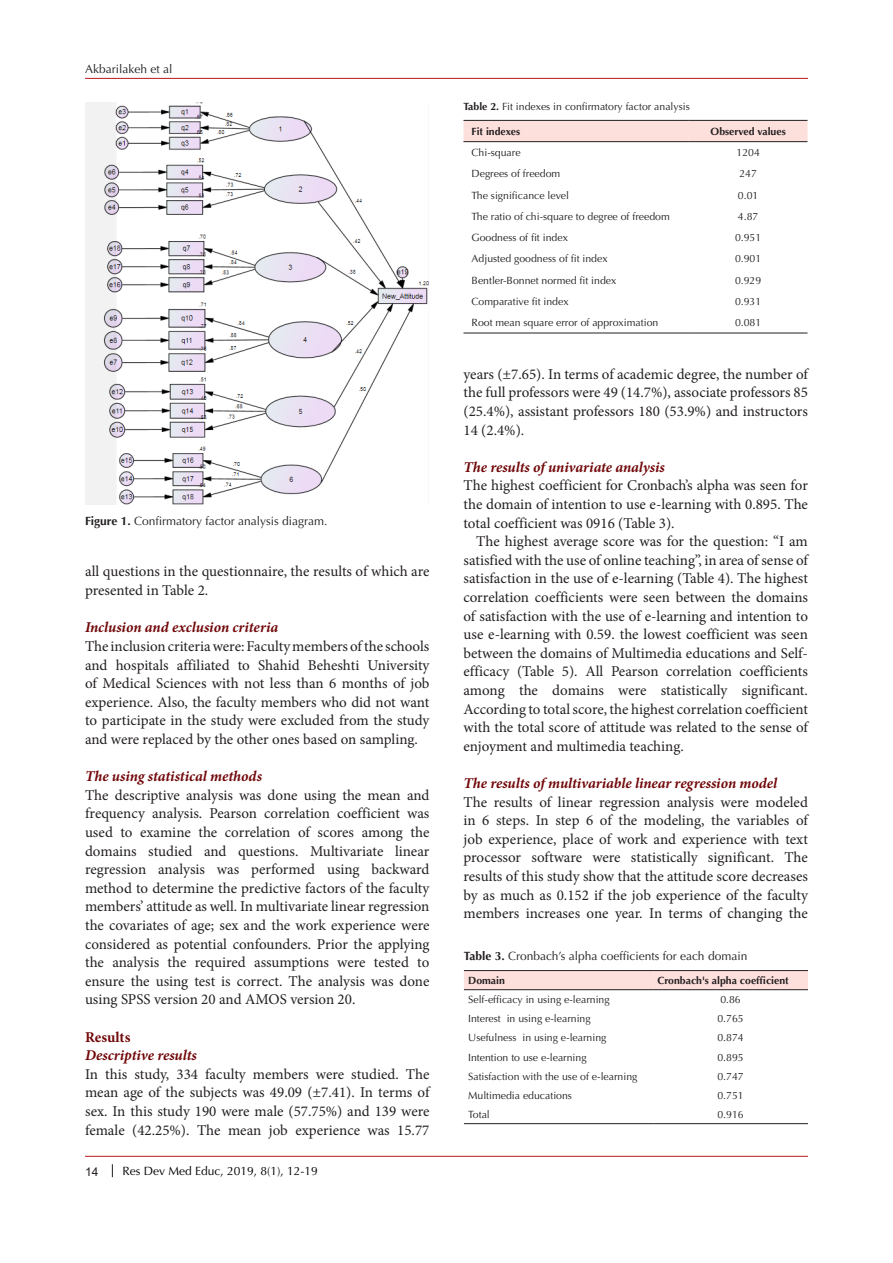
<style>
.page{position:relative;width:893px;height:1263px;background:#fff}
.page>*{position:absolute;margin:0;border:0;box-sizing:border-box;transform-origin:0 0}
.t1{font:15px/18.6px "Minion Pro";color:#231f20;text-align:justify}
.t2{font:italic 700 15px "Minion Pro";letter-spacing:-.005em;color:#710709}
.t3{font:700 15px "Minion Pro";color:#710709}
.t4{font:12px "Optima LT Std";color:#231f20}
.t5{font:12px "Optima LT Std";color:#000}
.t6{font:12px "Arial";color:#231f20}
.t7{font:10.5px "Optima LT Std";color:#231f20}
.t8{font:700 10.5px "Optima LT Std";color:#231f20}
.s1{font-weight:700}
</style>
<div class="page">
<hr style="left:85px;top:78px;width:723px;height:1px;background:#b4191e">
<hr style="left:85px;top:1156px;width:723px;height:1px;background:#b4191e">
<svg style="left:112px;top:1164px;width:1px;height:13px"></svg>
<img style="left:85px;top:102px;width:343px;height:402px">
<div style="left:463px;top:121px;width:344px;height:20px;background:#fddfdc"></div>
<hr style="left:463px;top:120px;width:226px;height:1px;background:#231f20">
<hr style="left:689px;top:120px;width:118px;height:1px;background:#231f20">
<hr style="left:463px;top:141px;width:226px;height:1px;background:#231f20">
<hr style="left:689px;top:141px;width:118px;height:1px;background:#231f20">
<hr style="left:463px;top:333px;width:226px;height:1px;background:#231f20">
<hr style="left:689px;top:333px;width:118px;height:1px;background:#231f20">
<div style="left:464px;top:971px;width:344px;height:18px;background:#fddfdc"></div>
<hr style="left:464px;top:970px;width:189px;height:1px;background:#231f20">
<hr style="left:653px;top:970px;width:155px;height:1px;background:#231f20">
<hr style="left:464px;top:989px;width:189px;height:1px;background:#231f20">
<hr style="left:653px;top:989px;width:155px;height:1px;background:#231f20">
<hr style="left:464px;top:1123px;width:189px;height:1px;background:#231f20">
<hr style="left:653px;top:1123px;width:155px;height:1px;background:#231f20">
<p class="t4" style="left:85px;top:62px;width:89px">Akbarilakeh et al</p>
<p class="t4" style="left:85px;top:514px;width:244px"><span class="s1">Figure 1.</span> Confirmatory factor analysis diagram.</p>
<p class="t1" style="left:85px;top:562px;width:346px">all questions in the questionnaire, the results of which are presented in Table 2.</p>
<p class="t2" style="left:85px;top:617px;width:195px">Inclusion and exclusion criteria</p>
<p class="t1" style="left:85px;top:637px;width:346px">The inclusion criteria were: Faculty members of the schools and hospitals affiliated to Shahid Beheshti University of Medical Sciences with not less than 6 months of job experience. Also, the faculty members who did not want to participate in the study were excluded from the study and were replaced by the other ones based on sampling.</p>
<p class="t2" style="left:85px;top:766px;width:179px">The using statistical methods</p>
<p class="t1" style="left:85px;top:786px;width:346px">The descriptive analysis was done using the mean and frequency analysis. Pearson correlation coefficient was used to examine the correlation of scores among the domains studied and questions. Multivariate linear regression analysis was performed using backward method to determine the predictive factors of the faculty members’ attitude as well. In multivariate linear regression the covariates of age; sex and the work experience were considered as potential confounders. Prior the applying the analysis the required assumptions were tested to ensure the using test is correct. The analysis was done using SPSS version 20 and AMOS version 20.</p>
<p class="t3" style="left:85px;top:1026px;width:47px">Results</p>
<p class="t2" style="left:85px;top:1045px;width:113px">Descriptive results</p>
<p class="t1" style="left:85px;top:1065px;width:346px">In this study, 334 faculty members were studied. The mean age of the subjects was 49.09 (±7.41). In terms of sex. In this study 190 were male (57.75%) and 139 were female (42.25%). The mean job experience was 15.77</p>
<p class="t6" style="left:85px;top:1163px;width:15px">14</p>
<p class="t5" style="left:122px;top:1163px;width:197px">Res Dev Med Educ, 2019, 8(1), 12-19</p>
<p class="t7" style="left:463px;top:100px;width:228px"><span class="s1">Table 2.</span> Fit indexes in confirmatory factor analysis</p>
<p class="t8" style="left:472px;top:125px;width:50px">Fit indexes</p>
<p class="t8" style="left:711px;top:125px;width:77px">Observed values</p>
<p class="t7" style="left:472px;top:147px;width:51px">Chi-square</p>
<p class="t7" style="left:736px;top:147px;width:25px">1204</p>
<p class="t7" style="left:472px;top:168px;width:90px">Degrees of freedom</p>
<p class="t7" style="left:739px;top:168px;width:19px">247</p>
<p class="t7" style="left:472px;top:189px;width:99px">The significance level</p>
<p class="t7" style="left:738px;top:189px;width:22px">0.01</p>
<p class="t7" style="left:472px;top:210px;width:200px">The ratio of chi-square to degree of freedom</p>
<p class="t7" style="left:738px;top:210px;width:22px">4.87</p>
<p class="t7" style="left:472px;top:231px;width:98px">Goodness of fit index</p>
<p class="t7" style="left:735px;top:231px;width:28px">0.951</p>
<p class="t7" style="left:472px;top:253px;width:137px">Adjusted goodness of fit index</p>
<p class="t7" style="left:735px;top:253px;width:28px">0.901</p>
<p class="t7" style="left:472px;top:274px;width:146px">Bentler-Bonnet normed fit index</p>
<p class="t7" style="left:735px;top:274px;width:28px">0.929</p>
<p class="t7" style="left:472px;top:295px;width:99px">Comparative fit index</p>
<p class="t7" style="left:735px;top:295px;width:28px">0.931</p>
<p class="t7" style="left:472px;top:316px;width:188px">Root mean square error of approximation</p>
<p class="t7" style="left:735px;top:316px;width:28px">0.081</p>
<p class="t1" style="left:463px;top:365px;width:346px">years (±7.65). In terms of academic degree, the number of the full professors were 49 (14.7%), associate professors 85 (25.4%), assistant professors 180 (53.9%) and instructors 14 (2.4%).</p>
<p class="t2" style="left:463px;top:456px;width:203px">The results of univariate analysis</p>
<p class="t1" style="left:463px;top:476px;width:346px">The highest coefficient for Cronbach’s alpha was seen for the domain of intention to use e-learning with 0.895. The total coefficient was 0916 (Table 3).</p>
<p class="t1" style="left:463px;top:532px;width:346px;text-indent:13px">The highest average score was for the question: “I am satisfied with the use of online teaching”, in area of sense of satisfaction in the use of e-learning (Table 4). The highest correlation coefficients were seen between the domains of satisfaction with the use of e-learning and intention to use e-learning with 0.59. the lowest coefficient was seen between the domains of Multimedia educations and Self&shy;efficacy (Table 5). All Pearson correlation coefficients among the domains were statistically significant.<br>According to total score, the highest correlation coefficient with the total score of attitude was related to the sense of enjoyment and multimedia teaching.</p>
<p class="t2" style="left:463px;top:772px;width:315px">The results of multivariable linear regression model</p>
<p class="t1" style="left:463px;top:792px;width:346px">The results of linear regression analysis were modeled in 6 steps. In step 6 of the modeling, the variables of job experience, place of work and experience with text processor software were statistically significant. The results of this study show that the attitude score decreases by as much as 0.152 if the job experience of the faculty members increases one year. In terms of changing the</p>
<p class="t4" style="left:464px;top:949px;width:285px"><span class="s1">Table 3.</span> Cronbach’s alpha coefficients for each domain</p>
<p class="t8" style="left:468px;top:974px;width:38px">Domain</p>
<p class="t8" style="left:657px;top:974px;width:133px">Cronbach's alpha coefficient</p>
<p class="t7" style="left:468px;top:994px;width:143px">Self-efficacy in using e-learning</p>
<p class="t7" style="left:720px;top:994px;width:22px">0.86</p>
<p class="t7" style="left:468px;top:1012px;width:124px">Interest in using e-learning</p>
<p class="t7" style="left:717px;top:1012px;width:28px">0.765</p>
<p class="t7" style="left:468px;top:1032px;width:140px">Usefulness in using e-learning</p>
<p class="t7" style="left:717px;top:1032px;width:28px">0.874</p>
<p class="t7" style="left:468px;top:1051px;width:120px">Intention to use e-learning</p>
<p class="t7" style="left:717px;top:1051px;width:28px">0.895</p>
<p class="t7" style="left:468px;top:1070px;width:171px">Satisfaction with the use of e-learning</p>
<p class="t7" style="left:717px;top:1070px;width:28px">0.747</p>
<p class="t7" style="left:468px;top:1089px;width:105px">Multimedia educations</p>
<p class="t7" style="left:717px;top:1089px;width:28px">0.751</p>
<p class="t7" style="left:468px;top:1108px;width:23px">Total</p>
<p class="t7" style="left:717px;top:1108px;width:28px">0.916</p>
</div>
